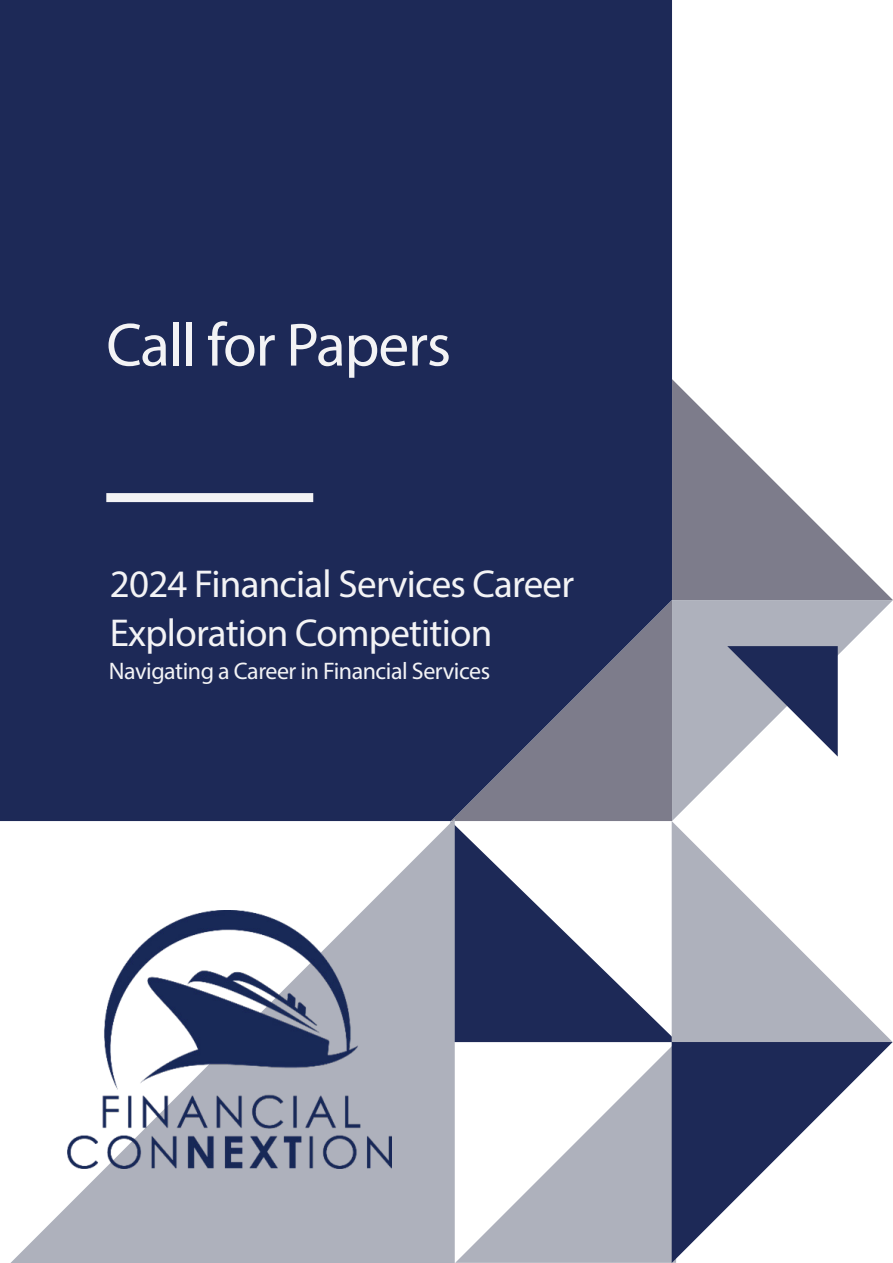
<style>
.page{position:relative;width:893px;height:1263px;background:#fff}
.page>*{position:absolute;margin:0;border:0;box-sizing:border-box;transform-origin:0 0}
.Title_41_pt{font:61.5px "Myriad Pro";letter-spacing:-.02em;color:#f3f3f5}
.Title_41_pt-2{font:39px "Myriad Pro";letter-spacing:-.02em;color:#f3f3f5}
.Title_41_pt-3{font:24px "Myriad Pro";letter-spacing:-.02em;color:#f3f3f5}
</style>
<div class="page">
<div style="left:0;top:0;width:672px;height:821px;background:#1d2957"></div>
<div style="left:106px;top:493px;width:207px;height:9px;background:#f3f3f5"></div>
<svg style="left:455px;top:1042px;width:217px;height:221px"></svg>
<svg style="left:672px;top:379px;width:221px;height:221px"></svg>
<svg style="left:451px;top:600px;width:221px;height:221px;fill:#767b8b"></svg>
<svg style="left:672px;top:600px;width:221px;height:221px"></svg>
<svg style="left:455px;top:821px;width:217px;height:221px"></svg>
<svg style="left:727px;top:646px;width:111px;height:111px"></svg>
<svg style="left:672px;top:821px;width:221px;height:221px"></svg>
<svg style="left:672px;top:1042px;width:221px;height:221px"></svg>
<svg style="left:10px;top:819px;width:445px;height:444px;fill:#aeb1bc"></svg>
<img style="left:68px;top:911px;width:324px;height:257px">
<p class="Title_41_pt" style="left:106px;top:307px;width:346px">Call for Papers</p>
<p class="Title_41_pt-2" style="left:110px;top:559px;width:466px">2024 Financial Services Career</p>
<p class="Title_41_pt-2" style="left:110px;top:609px;width:384px">Exploration Competition</p>
<p class="Title_41_pt-3" style="left:109px;top:656px;width:383px">Navigating a Career in Financial Services</p>
</div>
